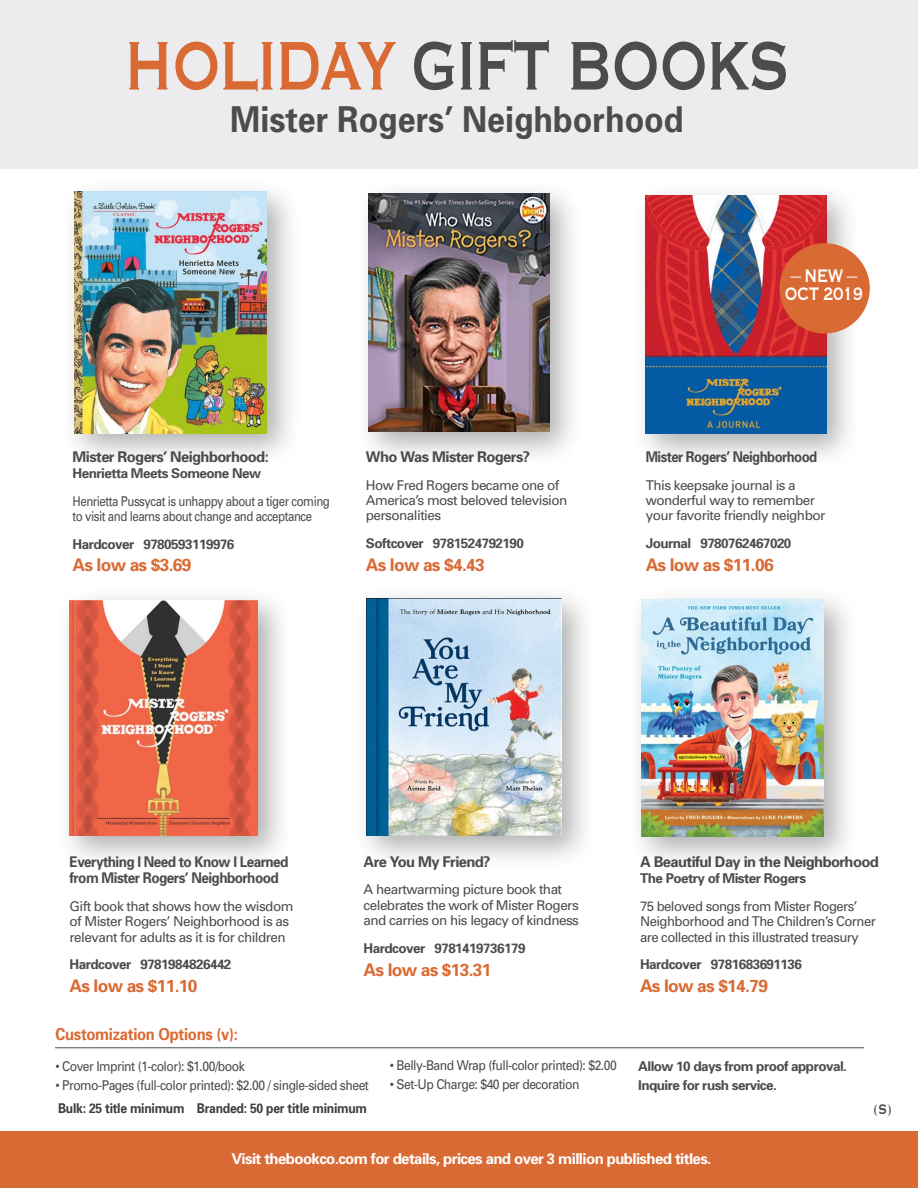
<style>
.page{position:relative;width:918px;height:1188px;background:#fff}
.page>*{position:absolute;margin:0;border:0;box-sizing:border-box;transform-origin:0 0}
.t1{font:90.3px "Copperplate Thirty One BC";letter-spacing:-.04em;color:#4b4c4d;scale:.72 1}
.t2{font:700 35.7px "Univers";color:#4b4c4d;scale:.9 1}
.t3{font:23.85px "Copperplate Thirty One BC";letter-spacing:-.04em;color:#fff;scale:.72 1}
.t4{font:18.15px "Copperplate Thirty One BC";color:#4b4c4d;scale:.75 1}
.t5{font:700 17.4px "Univers";letter-spacing:-.04em;color:#da6a34}
.t6{font:700 16.5px "Univers";letter-spacing:-.02em;color:#da6a34;scale:.9 1}
.t7{font:700 15px "Univers";letter-spacing:-.04em;color:#fff}
.t8{font:700 14.7px "Univers";letter-spacing:-.04em;color:#4b4c4d}
.t9{font:700 14.7px/16.4px "Univers";letter-spacing:-.04em;color:#4b4c4d;scale:.92 1}
.t10{font:700 14.7px "Univers";letter-spacing:-.04em;color:#4b4c4d;scale:.89 1}
.t11{font:13.5px/15.5px "Univers";letter-spacing:-.04em;color:#4b4c4d}
.t12{font:700 13.5px "Univers";letter-spacing:-.04em;color:#4b4c4d}
.t13{font:13.5px "Univers";letter-spacing:-.04em;color:#4b4c4d;scale:.9 1}
.t14{font:13.5px "Univers";letter-spacing:-.04em;color:#4b4c4d;scale:.85 1}
.t15{font:700 13.5px "Univers";letter-spacing:-.02em;color:#3e3e3f;scale:.9 1}
.s1{color:#da6a34}
</style>
<div class="page">
<div style="left:0;top:0;width:918px;height:168px;background:#ececee"></div>
<div style="left:0;top:1131px;width:918px;height:57px;background:#da6a34"></div>
<hr style="left:55px;top:1048px;width:809px;height:1px;background:#4b4c4d">
<div style="left:56px;top:586px;width:237px;height:285px;background:#231f20;opacity:.35"></div>
<img style="left:70px;top:600px;width:188px;height:236px">
<div style="left:355px;top:180px;width:229px;height:287px;background:#231f20;opacity:.35"></div>
<img style="left:368px;top:194px;width:181px;height:238px">
<div style="left:61px;top:178px;width:240px;height:290px;background:#231f20;opacity:.35"></div>
<img style="left:75px;top:192px;width:191px;height:241px">
<div style="left:631px;top:182px;width:230px;height:286px;background:#231f20;opacity:.35"></div>
<img style="left:645px;top:195px;width:181px;height:239px">
<div style="left:352px;top:584px;width:244px;height:286px;background:#231f20;opacity:.35"></div>
<img style="left:366px;top:598px;width:196px;height:238px">
<div style="left:628px;top:586px;width:231px;height:285px;background:#231f20;opacity:.35"></div>
<img style="left:642px;top:600px;width:182px;height:237px">
<div style="left:779px;top:243px;width:91px;height:90px;background:#da6a34;border-radius:50%"></div>
<p class="t1" style="left:123px;top:21px;width:928px"><span class="s1">HOLIDAY</span> GIFT BOOKS</p>
<p class="t2" style="left:230px;top:96px;width:505px">Mister Rogers’ Neighborhood</p>
<p class="t8" style="left:73px;top:447px;width:198px">Mister Rogers’ Neighborhood:</p>
<p class="t12" style="left:73px;top:465px;width:190px">Henrietta Meets Someone New</p>
<p class="t14" style="left:73px;top:493px;width:304px">Henrietta Pussycat is unhappy about a tiger coming</p>
<p class="t14" style="left:73px;top:509px;width:283px">to visit and learns about change and acceptance</p>
<p class="t12" style="left:73px;top:535px;width:163px">Hardcover 9780593119976</p>
<p class="t5" style="left:73px;top:554px;width:121px">As low as $3.69</p>
<p class="t8" style="left:366px;top:447px;width:166px">Who Was Mister Rogers?</p>
<p class="t11" style="left:366px;top:477px;width:195px">How Fred Rogers became one of</p>
<p class="t11" style="left:366px;top:493px;width:203px">America’s most beloved television</p>
<p class="t11" style="left:366px;top:508px;width:77px">personalities</p>
<p class="t12" style="left:366px;top:534px;width:160px">Softcover 9781524792190</p>
<p class="t5" style="left:366px;top:553px;width:121px">As low as $4.43</p>
<p class="t3" style="left:804px;top:264px;width:57px">NEW</p>
<p class="t3" style="left:785px;top:282px;width:111px">OCT 2019</p>
<p class="t10" style="left:646px;top:447px;width:194px">Mister Rogers’ Neighborhood</p>
<p class="t11" style="left:646px;top:477px;width:152px">This keepsake journal is a</p>
<p class="t11" style="left:646px;top:493px;width:171px">wonderful way to remember</p>
<p class="t11" style="left:646px;top:508px;width:181px">your favorite friendly neighbor</p>
<p class="t12" style="left:646px;top:534px;width:147px">Journal 9780762467020</p>
<p class="t5" style="left:646px;top:553px;width:130px">As low as $11.06</p>
<p class="t9" style="left:70px;top:853px;width:240px">Everything I Need to Know I Learned from Mister Rogers’ Neighborhood</p>
<p class="t11" style="left:70px;top:898px;width:225px">Gift book that shows how the wisdom of Mister Rogers’ Neighborhood is as relevant for adults as it is for children</p>
<p class="t12" style="left:70px;top:956px;width:163px">Hardcover 9781984826442</p>
<p class="t5" style="left:70px;top:975px;width:130px">As low as $11.10</p>
<p class="t8" style="left:364px;top:852px;width:129px">Are You My Friend?</p>
<p class="t11" style="left:364px;top:882px;width:200px">A heartwarming picture book that</p>
<p class="t11" style="left:364px;top:898px;width:217px">celebrates the work of Mister Rogers and carries on his legacy of kindness</p>
<p class="t12" style="left:364px;top:939px;width:163px">Hardcover 9781419736179</p>
<p class="t5" style="left:364px;top:958px;width:130px">As low as $13.31</p>
<p class="t6" style="left:56px;top:1023px;width:204px">Customization Options (v):</p>
<p class="t13" style="left:56px;top:1058px;width:212px">• Cover Imprint (1-color): $1.00/book</p>
<p class="t13" style="left:56px;top:1078px;width:350px">• Promo-Pages (full-color printed): $2.00 / single-sided sheet</p>
<p class="t15" style="left:58px;top:1100px;width:345px">Bulk: 25 title minimum Branded: 50 per title minimum</p>
<p class="t13" style="left:390px;top:1058px;width:254px">• Belly-Band Wrap (full-color printed): $2.00</p>
<p class="t13" style="left:390px;top:1077px;width:212px">• Set-Up Charge: $40 per decoration</p>
<p class="t8" style="left:640px;top:852px;width:240px">A Beautiful Day in the Neighborhood</p>
<p class="t12" style="left:640px;top:870px;width:167px">The Poetry of Mister Rogers</p>
<p class="t11" style="left:640px;top:898px;width:219px">75 beloved songs from Mister Rogers’</p>
<p class="t11" style="left:640px;top:914px;width:237px">Neighborhood and The Children’s Corner</p>
<p class="t11" style="left:640px;top:929px;width:220px">are collected in this illustrated treasury</p>
<p class="t12" style="left:640px;top:956px;width:163px">Hardcover 9781683691136</p>
<p class="t5" style="left:640px;top:975px;width:130px">As low as $14.79</p>
<p class="t12" style="left:638px;top:1057px;width:210px">Allow 10 days from proof approval.</p>
<p class="t12" style="left:638px;top:1077px;width:140px">Inquire for rush service.</p>
<p class="t4" style="left:873px;top:1100px;width:27px">(S)</p>
<p class="t7" style="left:232px;top:1149px;width:481px">Visit thebookco.com for details, prices and over 3 million published titles.</p>
</div>
